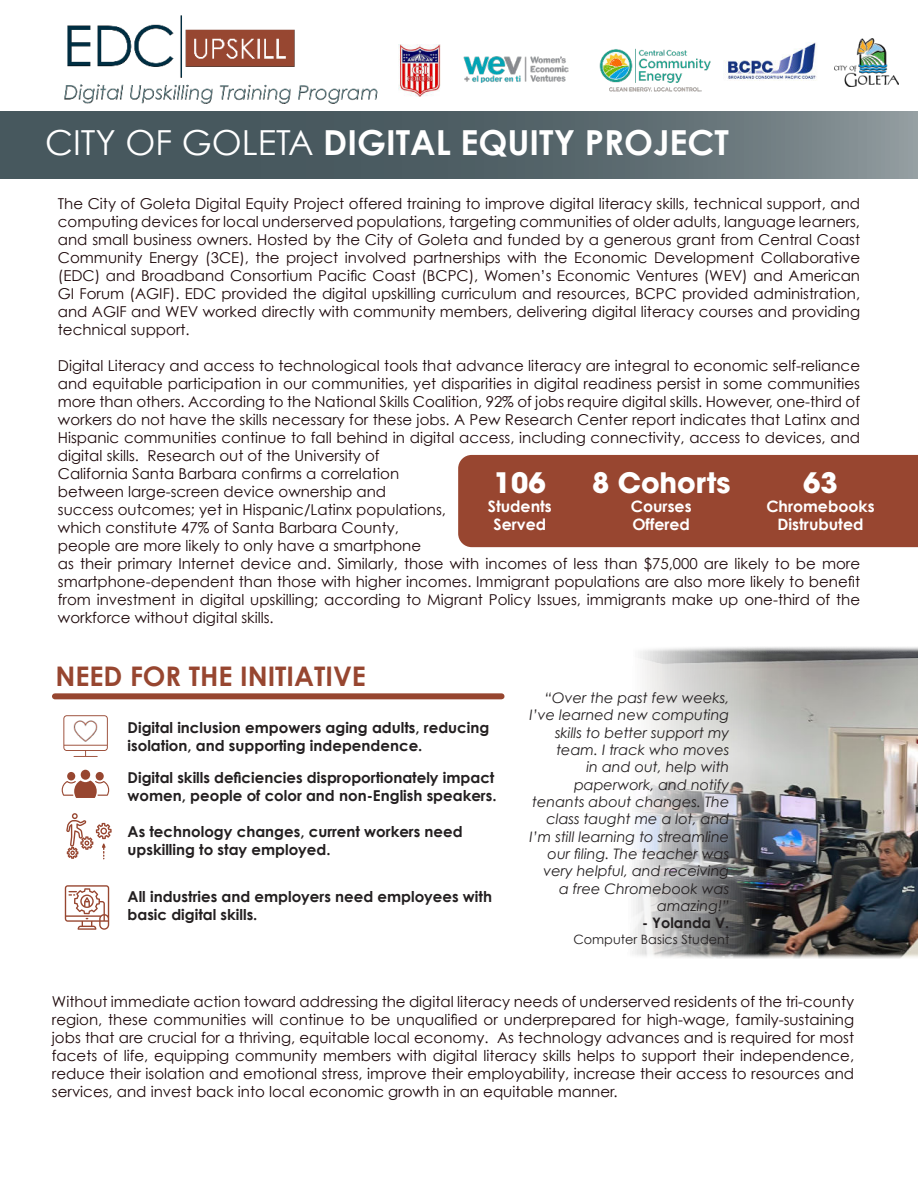
<style>
.page{position:relative;width:918px;height:1188px;background:#fff}
.page>*{position:absolute;margin:0;border:0;box-sizing:border-box;transform-origin:0 0}
.t1{font:700 34.5px "Century Gothic";color:#fff}
.t2{font:700 28.05px "ITC Avant Garde Pro";color:#fff}
.t3{font:700 27px "Century Gothic";color:#974630}
.t4{font:700 15.75px/18.9px "Century Gothic";color:#fff;text-align:center}
.t5{font:15px/18px "Century Gothic";color:#1e090b;text-align:justify}
.t6{font:700 15px/18px "Century Gothic";color:#231f20}
.t7{font:italic 14.4px/17.4px "Century Gothic";color:#231f20;text-align:right}
.t8{font:700 14.4px "Century Gothic";color:#231f20}
.t9{font:12.9px "Century Gothic";color:#231f20}
.s1{font-weight:400}
</style>
<div class="page">
<svg style="left:0;top:111px;width:918px;height:68px;background:#58676d"></svg>
<img style="left:64px;top:15px;width:314px;height:89px">
<img style="left:632px;top:647px;width:286px;height:312px">
<div style="left:81px;top:770px;width:9px;height:10px;background:#974630;border-radius:50%"></div>
<div style="left:67px;top:772px;width:8px;height:9px;background:#974630;border-radius:50%"></div>
<svg style="left:62px;top:781px;width:47px;height:17px"></svg>
<div style="left:96px;top:772px;width:8px;height:9px;background:#974630;border-radius:50%"></div>
<svg style="left:65px;top:885px;width:44px;height:45px"></svg>
<svg style="left:66px;top:813px;width:46px;height:46px"></svg>
<svg style="left:63px;top:715px;width:45px;height:42px"></svg>
<div style="left:55px;top:693px;width:447px;height:6px;background:#974630"></div>
<img style="left:71px;top:716px;width:29px;height:26px">
<div style="left:458px;top:455px;width:460px;height:92px;background:#984630"></div>
<img style="left:399px;top:44px;width:41px;height:52px">
<img style="left:599px;top:48px;width:112px;height:44px">
<img style="left:463px;top:56px;width:105px;height:26px">
<img style="left:835px;top:39px;width:63px;height:47px">
<img style="left:724px;top:43px;width:93px;height:38px">
<h1 class="t1" style="left:45px;top:129px;width:685px"><span class="s1">CITY OF GOLETA</span> DIGITAL EQUITY PROJECT</h1>
<p class="t5" style="left:58px;top:196px;width:804px">The City of Goleta Digital Equity Project offered training to improve digital literacy skills, technical support, and computing devices for local underserved populations, targeting communities of older adults, language learners, and small business owners. Hosted by the City of Goleta and funded by a generous grant from Central Coast Community Energy (3CE), the project involved partnerships with the Economic Development Collaborative (EDC) and Broadband Consortium Pacific Coast (BCPC), Women’s Economic Ventures (WEV) and American GI Forum (AGIF). EDC provided the digital upskilling curriculum and resources, BCPC provided administration, and AGIF and WEV worked directly with community members, delivering digital literacy courses and providing technical support.</p>
<p class="t5" style="left:58px;top:358px;width:804px;text-align:left">Digital Literacy and access to technological tools that advance literacy are integral to economic self-reliance and equitable participation in our communities, yet disparities in digital readiness persist in some communities more than others. According to the National Skills Coalition, 92% of jobs require digital skills. However, one-third of workers do not have the skills necessary for these jobs. A Pew Research Center report indicates that Latinx and Hispanic communities continue to fall behind in digital access, including connectivity, access to devices, and digital skills. Research out of the University of<br>California Santa Barbara confirms a correlation<br>between large-screen device ownership and<br>success outcomes; yet in Hispanic/Latinx populations,<br>which constitute 47% of Santa Barbara County,<br>people are more likely to only have a smartphone<br>as their primary Internet device and. Similarly, those with incomes of less than $75,000 are likely to be more smartphone-dependent than those with higher incomes. Immigrant populations are also more likely to benefit from investment in digital upskilling; according to Migrant Policy Issues, immigrants make up one-third of the workforce without digital skills.</p>
<h2 class="t2" style="left:803px;top:467px;width:36px">63</h2>
<p class="t4" style="left:766px;top:498px;width:110px">Chromebooks<br>Distrubuted</p>
<h2 class="t2" style="left:494px;top:467px;width:53px">106</h2>
<p class="t4" style="left:488px;top:498px;width:65px">Students<br>Served</p>
<h2 class="t2" style="left:592px;top:467px;width:140px">8 Cohorts</h2>
<p class="t4" style="left:631px;top:498px;width:62px;text-align:left">Courses<br>Offered</p>
<h3 class="t3" style="left:56px;top:666px;width:312px">NEED FOR THE INITIATIVE</h3>
<p class="t6" style="left:128px;top:720px;width:363px">Digital inclusion empowers aging adults, reducing isolation, and supporting independence.</p>
<p class="t6" style="left:128px;top:768px;width:370px">Digital skills deficiencies disproportionately impact women, people of color and non-English speakers.</p>
<p class="t6" style="left:128px;top:822px;width:337px">As technology changes, current workers need upskilling to stay employed.</p>
<p class="t6" style="left:128px;top:887px;width:366px">All industries and employers need employees with basic digital skills.</p>
<p class="t7" style="left:530px;top:690px;width:201px">“Over the past few weeks,<br>I’ve learned new computing skills to better support my team. I track who moves<br>in and out, help with paperwork, and notify tenants about changes. The class taught me a lot, and<br>I’m still learning to streamline our filing. The teacher was very helpful, and receiving<br>a free Chromebook was amazing!”</p>
<p class="t8" style="left:642px;top:918px;width:89px">- Yolanda V.</p>
<p class="t9" style="left:573px;top:934px;width:158px">Computer Basics Student</p>
<p class="t5" style="left:52px;top:992px;width:804px">Without immediate action toward addressing the digital literacy needs of underserved residents of the tri-county region, these communities will continue to be unqualified or underprepared for high-wage, family-sustaining jobs that are crucial for a thriving, equitable local economy. As technology advances and is required for most facets of life, equipping community members with digital literacy skills helps to support their independence, reduce their isolation and emotional stress, improve their employability, increase their access to resources and services, and invest back into local economic growth in an equitable manner.</p>
</div>
